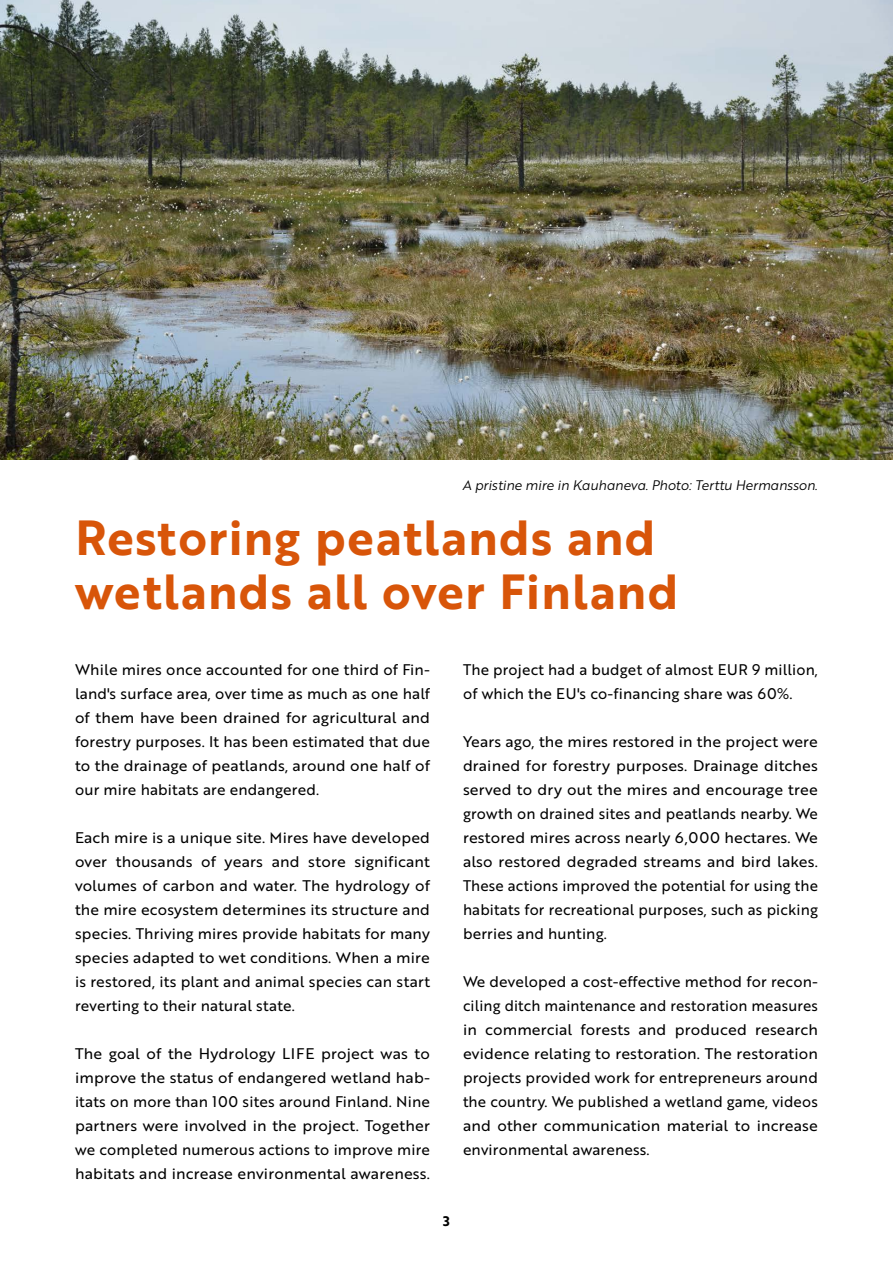
<style>
.page{position:relative;width:893px;height:1263px;background:#fff}
.page>*{position:absolute;margin:0;border:0;box-sizing:border-box;transform-origin:0 0}
.Otsikko_H2{font:48px/54px "Brother 1816 Bold";letter-spacing:.025em;color:#d85509}
.Leipäteksti{font:15px/24px "Brother 1816 Regular";letter-spacing:.01em;color:#000;text-align:justify}
.Kuvateksti{font:13.5px "Brother 1816 Book Italic";letter-spacing:-.01em;color:#000}
.t1{font:13.5px "Brother 1816 Bold";color:#000}
</style>
<div class="page">
<img style="left:0;top:0;width:893px;height:459px">
<p class="Kuvateksti" style="left:462px;top:475px;width:357px">A pristine mire in Kauhaneva. Photo: Terttu Hermansson.</p>
<h2 class="Otsikko_H2" style="left:75px;top:509px;width:604px">Restoring peatlands and wetlands all over Finland</h2>
<p class="Leipäteksti" style="left:75px;top:657px;width:356px">While mires once accounted for one third of Fin&shy;land's surface area, over time as much as one half of them have been drained for agricultural and forestry purposes. It has been estimated that due to the drainage of peatlands, around one half of our mire habitats are endangered.</p>
<p class="Leipäteksti" style="left:75px;top:825px;width:356px">Each mire is a unique site. Mires have developed over thousands of years and store significant volumes of carbon and water. The hydrology of the mire ecosystem determines its structure and species. Thriving mires provide habitats for many species adapted to wet conditions. When a mire is restored, its plant and animal species can start reverting to their natural state.</p>
<p class="Leipäteksti" style="left:75px;top:1041px;width:356px">The goal of the Hydrology LIFE project was to improve the status of endangered wetland hab&shy;itats on more than 100 sites around Finland. Nine partners were involved in the project. Together we completed numerous actions to improve mire habitats and increase environmental awareness.</p>
<p class="Leipäteksti" style="left:463px;top:657px;width:356px">The project had a budget of almost EUR 9 million, of which the EU's co-financing share was 60%.</p>
<p class="Leipäteksti" style="left:463px;top:729px;width:356px">Years ago, the mires restored in the project were drained for forestry purposes. Drainage ditches served to dry out the mires and encourage tree growth on drained sites and peatlands nearby. We restored mires across nearly 6,000 hectares. We also restored degraded streams and bird lakes.<br>These actions improved the potential for using the habitats for recreational purposes, such as picking berries and hunting.</p>
<p class="Leipäteksti" style="left:463px;top:969px;width:356px">We developed a cost-effective method for recon&shy;ciling ditch maintenance and restoration measures in commercial forests and produced research evidence relating to restoration. The restoration projects provided work for entrepreneurs around the country. We published a wetland game, videos and other communication material to increase environmental awareness.</p>
<p class="t1" style="left:443px;top:1211px;width:8px">3</p>
</div>
